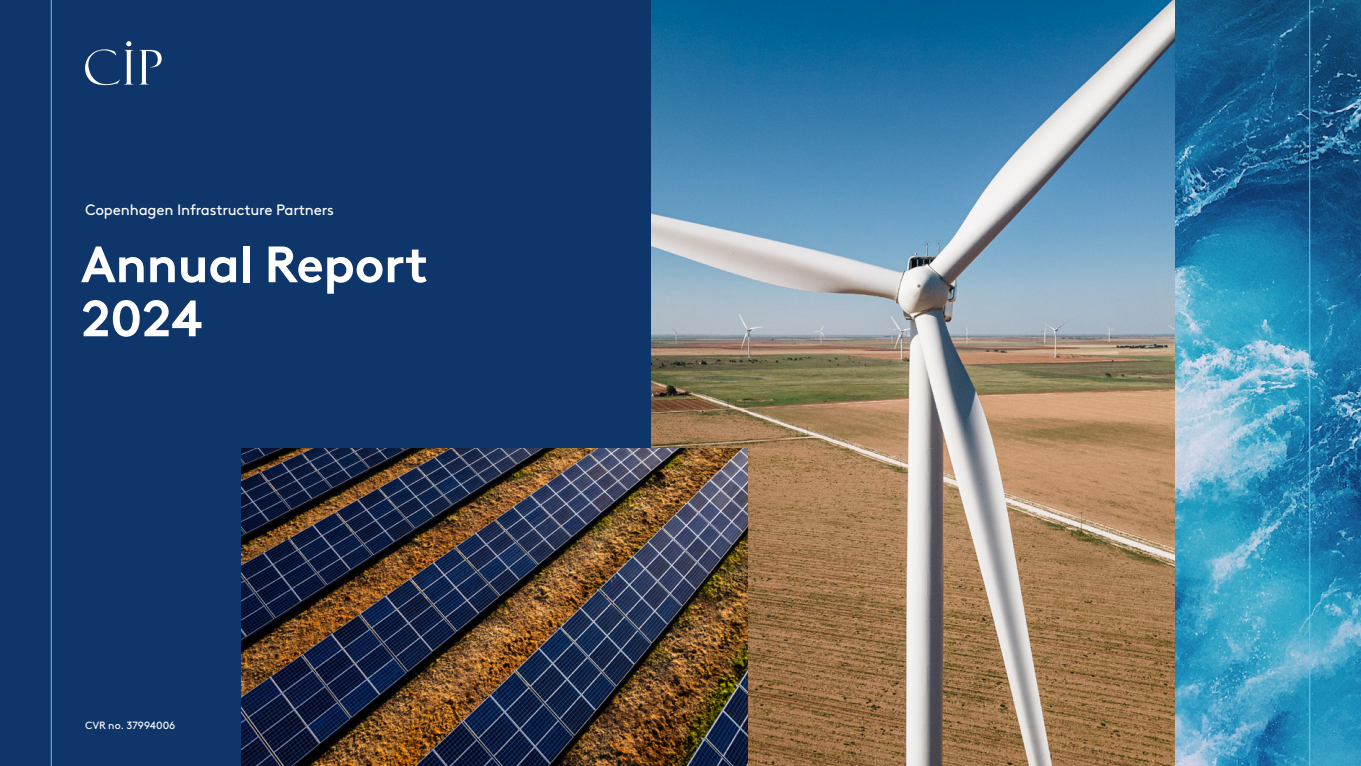
<style>
.page{position:relative;width:1361px;height:766px;background:#fff}
.page>*{position:absolute;margin:0;border:0;box-sizing:border-box;transform-origin:0 0}
.t1{font:700 51px "Brown LL";letter-spacing:-.015em;color:#fff}
.t2{font:15px "Brown LL";letter-spacing:-.01em;color:#fff}
.t3{font:10.5px "Brown LL";color:#fff}
</style>
<div class="page">
<div style="left:0;top:0;width:1361px;height:765px;background:#0e366a"></div>
<img style="left:1174px;top:0;width:187px;height:765px">
<img style="left:651px;top:0;width:523px;height:765px">
<img style="left:241px;top:448px;width:507px;height:317px">
<svg style="left:85px;top:41px;width:48px;height:44px"></svg>
<svg style="left:139px;top:50px;width:23px;height:34px"></svg>
<hr style="left:1309px;top:0;width:1px;height:765px;background:#6ac9f1">
<hr style="left:51px;top:0;width:1px;height:765px;background:#6ac9f1">
<p class="t2" style="left:85px;top:198px;width:250px">Copenhagen Infrastructure Partners</p>
<p class="t1" style="left:81px;top:225px;width:349px">Annual Report</p>
<p class="t1" style="left:81px;top:279px;width:124px">2024</p>
<p class="t3" style="left:85px;top:717px;width:92px">CVR no. 37994006</p>
</div>
